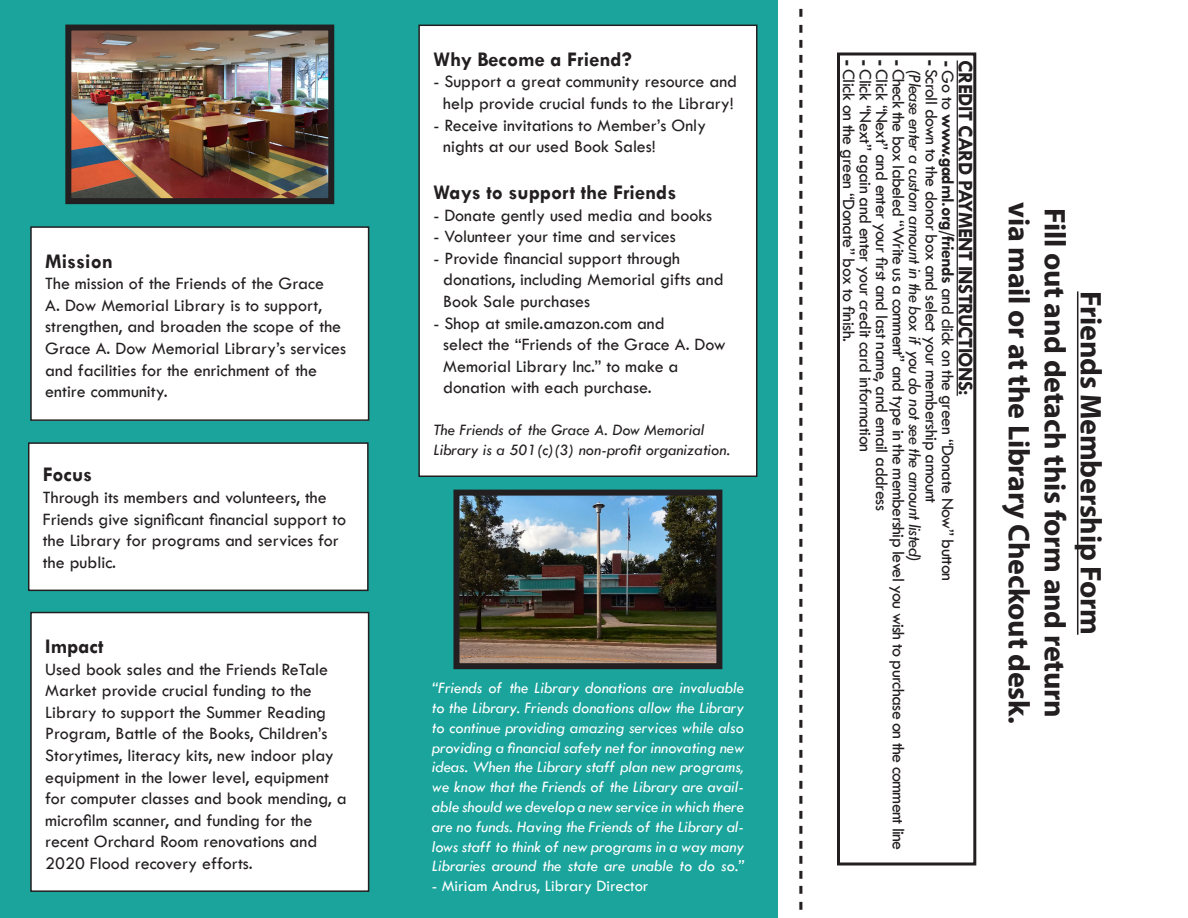
<style>
.page{position:relative;width:1188px;height:918px;background:#fff}
.page>*{position:absolute;margin:0;border:0;box-sizing:border-box;transform-origin:0 0}
.t1{font:700 30px "Myriad Pro";letter-spacing:-.01em;color:#231f20}
.t2{font:700 21px "Tw Cen";color:#231f20}
.t3{font:700 21px "Tw Cen";letter-spacing:-.03em;color:#231f20}
.t4{font:18px/21.6px "Tw Cen";color:#231f20}
.t5{font:18px "Tw Cen";letter-spacing:-.03em;color:#231f20}
.t6{font:italic 18px/16.5px "Tw Cen";letter-spacing:-.03em;color:#231f20}
.t7{font:18px "Tw Cen";letter-spacing:-.04em;color:#231f20}
.t8{font:italic 16.5px/19.8px "Tw Cen";color:#fff;text-align:justify}
.t9{font:italic 16.5px/19.8px "Tw Cen";color:#231f20}
.t10{font:16.5px "Tw Cen";color:#fff}
.s1{font-weight:700}
.s2{font-weight:700;font-style:normal}
.s3{font-style:normal}
</style>
<div class="page">
<div style="left:0;top:0;width:778px;height:918px;background:#1aa49c"></div>
<img style="left:460px;top:497px;width:255px;height:165px">
<div style="left:453px;top:490px;width:269px;height:179px;border:6px solid #231f20"></div>
<hr style="left:1077px;top:291px;width:1px;height:344px;background:#231f20">
<img style="left:72px;top:32px;width:255px;height:165px">
<div style="left:65px;top:25px;width:269px;height:179px;border:6px solid #231f20"></div>
<div style="left:31px;top:227px;width:338px;height:193px;background:#fff"></div>
<div style="left:30px;top:226px;width:339px;height:195px;border:2px solid #231f20"></div>
<div style="left:419px;top:25px;width:338px;height:451px;background:#fff"></div>
<div style="left:418px;top:25px;width:340px;height:452px;border:2px solid #231f20"></div>
<hr style="left:957px;top:60px;width:1px;height:336px;background:#231f20">
<div style="left:837px;top:52px;width:139px;height:814px;border:3px solid #231f20"></div>
<div style="left:29px;top:443px;width:339px;height:147px;background:#fff"></div>
<div style="left:28px;top:442px;width:341px;height:149px;border:2px solid #231f20"></div>
<div style="left:31px;top:613px;width:338px;height:278px;background:#fff"></div>
<div style="left:30px;top:612px;width:339px;height:280px;border:2px solid #231f20"></div>
<p class="t2" style="left:45px;top:248px;width:69px">Mission</p>
<p class="t4" style="left:45px;top:273px;width:302px">The mission of the Friends of the Grace<br>A. Dow Memorial Library is to support, strengthen, and broaden the scope of the Grace A. Dow Memorial Library’s services and facilities for the enrichment of the entire community.</p>
<p class="t2" style="left:43px;top:462px;width:51px">Focus</p>
<p class="t4" style="left:43px;top:487px;width:305px">Through its members and volunteers, the Friends give significant financial support to the Library for programs and services for the public.</p>
<p class="t2" style="left:45px;top:634px;width:60px">Impact</p>
<p class="t4" style="left:45px;top:658px;width:303px">Used book sales and the Friends ReTale Market provide crucial funding to the Library to support the Summer Reading Program, Battle of the Books, Children’s Storytimes, literacy kits, new indoor play equipment in the lower level, equipment for computer classes and book mending, a microfilm scanner, and funding for the recent Orchard Room renovations and 2020 Flood recovery efforts.</p>
<p class="t2" style="left:433px;top:46px;width:200px">Why Become a Friend?</p>
<p class="t4" style="left:433px;top:71px;width:305px;text-align:center">- Support a great community resource and help provide crucial funds to the Library!</p>
<p class="t4" style="left:443px;top:114px;width:264px;text-indent:-10px">- Receive invitations to Member’s Only nights at our used Book Sales!</p>
<p class="t2" style="left:433px;top:180px;width:245px">Ways to support the Friends</p>
<p class="t4" style="left:433px;top:204px;width:280px">- Donate gently used media and books</p>
<p class="t4" style="left:433px;top:226px;width:244px">- Volunteer your time and services</p>
<p class="t4" style="left:443px;top:247px;width:282px;text-indent:-10px">- Provide financial support through donations, including Memorial gifts and<br>Book Sale purchases</p>
<p class="t4" style="left:443px;top:312px;width:284px;text-indent:-10px">- Shop at smile.amazon.com and<br>select the “Friends of the Grace A. Dow<br>Memorial Library Inc.” to make a donation with each purchase.</p>
<p class="t9" style="left:433px;top:419px;width:298px">The Friends of the Grace A. Dow Memorial<br>Library is a 501(c)(3) non-profit organization.</p>
<p class="t8" style="left:432px;top:678px;width:314px">“Friends of the Library donations are invaluable to the Library. Friends donations allow the Library to continue providing amazing services while also providing a financial safety net for innovating new ideas. When the Library staff plan new programs, we know that the Friends of the Library are avail&shy;able should we develop a new service in which there are no funds. Having the Friends of the Library al&shy;lows staff to think of new programs in a way many Libraries around the state are unable to do so.”</p>
<p class="t10" style="left:432px;top:876px;width:218px">- Miriam Andrus, Library Director</p>
<p class="t1" style="left:823px;top:8px;width:903px;rotate:90deg">- - - - - - - - - - - - - - - - - - - - - - - - - - - - - - - - - - - - - - - - - - - - - - - - - - - - - - - - - - - -</p>
<p class="t5" style="left:860px;top:60px;width:284px;rotate:90deg"><span class="s1">-</span> Click on the green “Donate” box to finish.</p>
<p class="t5" style="left:893px;top:60px;width:453px;rotate:90deg"><span class="s1">-</span> Click “Next” and enter your first and last name, and email address</p>
<p class="t7" style="left:909px;top:60px;width:792px;rotate:90deg"><span class="s1">-</span> Check the box labeled “Write us a comment” and type in the membership level you wish to purchase on the comment line</p>
<p class="t6" style="left:940px;top:69px;width:495px;text-indent:-9px;rotate:90deg"><span class="s2">-</span> <span class="s3">Scroll down to the donor box and select your membership amount<br></span>(Please enter a custom amount in the box if you do not see the amount listed)</p>
<p class="t5" style="left:876px;top:60px;width:394px;rotate:90deg"><span class="s1">-</span> Click “Next” again and enter your credit card information</p>
<p class="t5" style="left:959px;top:61px;width:522px;rotate:90deg"><span class="s1">-</span> Go to <span class="s1">www.gadml.org/friends</span> and click on the green “Donate Now” button</p>
<p class="t3" style="left:978px;top:60px;width:337px;rotate:90deg">CREDIT CARD PAYMENT INSTRUCTIONS:</p>
<p class="t1" style="left:1038px;top:202px;width:523px;rotate:90deg">via mail or at the Library Checkout desk.</p>
<p class="t1" style="left:1074px;top:208px;width:511px;rotate:90deg">Fill out and detach this form and return</p>
<p class="t1" style="left:1110px;top:291px;width:345px;rotate:90deg">Friends Membership Form</p>
</div>
